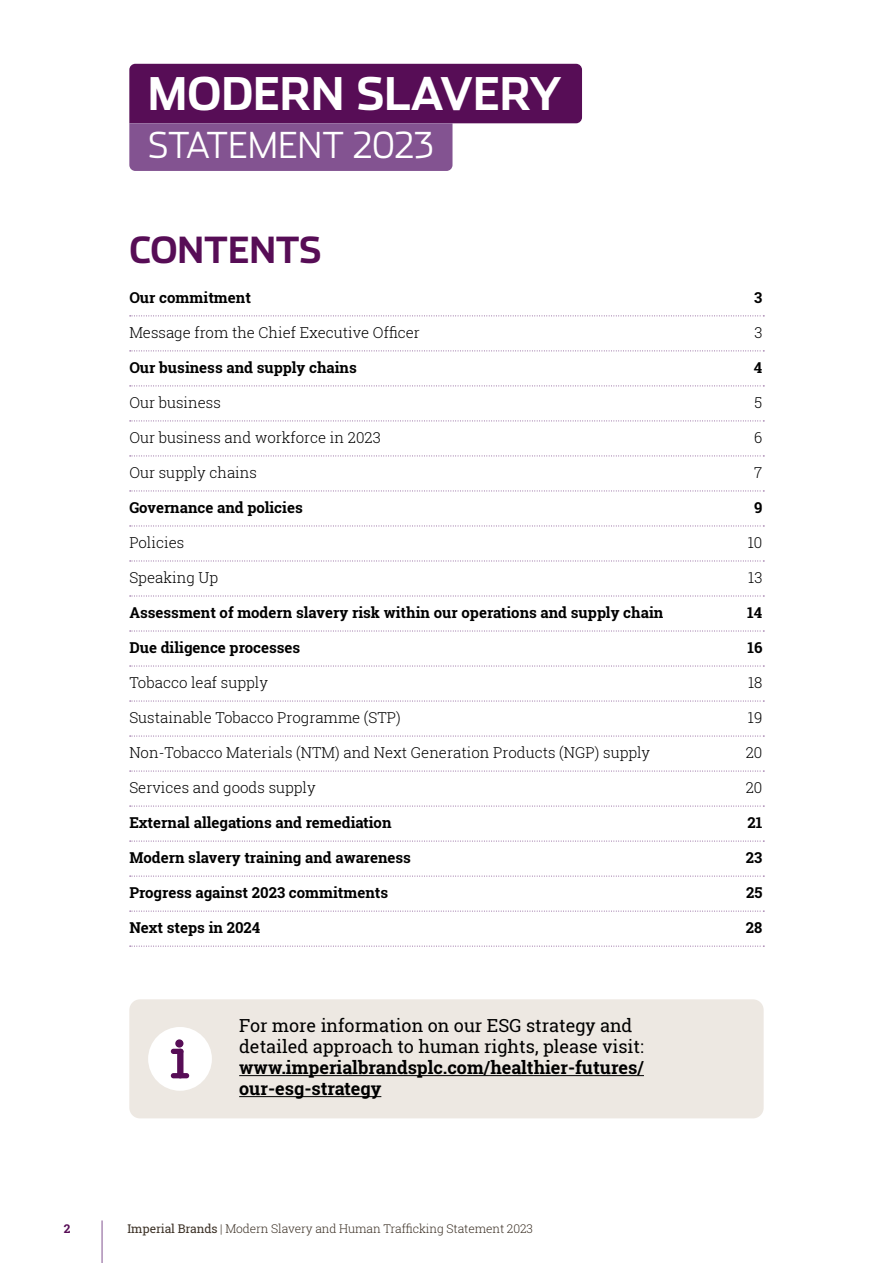
<style>
.page{position:relative;width:893px;height:1263px;background:#fff}
.page>*{position:absolute;margin:0;border:0;box-sizing:border-box;transform-origin:0 0}
.t1{font:700 45px "Stainless";color:#fff}
.t2{font:300 36px "Stainless";color:#fff}
.t3{font:700 36px "Stainless";color:#570d56}
.t4{font:18px/21px "Roboto Slab";color:#000}
.t5{font:700 18px/21px "Roboto Slab";color:#000}
.t6{font:700 15px "Roboto Slab";color:#000}
.t7{font:300 15px "Roboto Slab";color:#000}
.t8{font:300 12px "Roboto Slab";letter-spacing:-.01em;color:#3c3126}
.t9{font:700 12px "Roboto Slab";color:#570d56}
.s1{font-weight:400}
</style>
<div class="page">
<svg style="left:130px;top:315px;width:634px;height:1px"></svg>
<svg style="left:130px;top:350px;width:634px;height:1px"></svg>
<svg style="left:130px;top:386px;width:634px;height:1px"></svg>
<svg style="left:130px;top:421px;width:634px;height:1px"></svg>
<svg style="left:130px;top:456px;width:634px;height:1px"></svg>
<svg style="left:130px;top:491px;width:634px;height:1px"></svg>
<svg style="left:130px;top:526px;width:634px;height:1px"></svg>
<svg style="left:130px;top:561px;width:634px;height:1px"></svg>
<svg style="left:130px;top:596px;width:634px;height:1px"></svg>
<svg style="left:130px;top:631px;width:634px;height:1px"></svg>
<svg style="left:130px;top:666px;width:634px;height:1px"></svg>
<svg style="left:130px;top:701px;width:634px;height:1px"></svg>
<svg style="left:130px;top:736px;width:634px;height:1px"></svg>
<svg style="left:130px;top:771px;width:634px;height:1px"></svg>
<svg style="left:130px;top:806px;width:634px;height:1px"></svg>
<svg style="left:130px;top:841px;width:634px;height:1px"></svg>
<svg style="left:130px;top:876px;width:634px;height:1px"></svg>
<svg style="left:130px;top:911px;width:634px;height:1px"></svg>
<svg style="left:130px;top:946px;width:634px;height:1px"></svg>
<div style="left:129px;top:999px;width:635px;height:119px;background:#ede8e2;border-radius:11px"></div>
<hr style="left:239px;top:1075px;width:405px;height:1px;background:#000">
<hr style="left:239px;top:1096px;width:142px;height:1px;background:#000">
<div style="left:148px;top:1027px;width:64px;height:64px;background:#fff;border-radius:50%"></div>
<div style="left:171px;top:1049px;width:12px;height:5px;background:#570d56;border-radius:3px"></div>
<div style="left:177px;top:1049px;width:6px;height:29px;background:#570d56;border-radius:3px"></div>
<div style="left:171px;top:1073px;width:18px;height:5px;background:#570d56;border-radius:3px"></div>
<div style="left:175px;top:1039px;width:8px;height:8px;background:#570d56;border-radius:50%"></div>
<svg style="left:129px;top:64px;width:453px;height:107px;background:#7b437e"></svg>
<hr style="left:102px;top:1220px;width:1px;height:43px;background:#835391">
<h1 class="t1" style="left:148px;top:67px;width:415px">MODERN SLAVERY</h1>
<h2 class="t2" style="left:148px;top:124px;width:287px">STATEMENT 2023</h2>
<h2 class="t3" style="left:129px;top:228px;width:194px">CONTENTS</h2>
<p class="t6" style="left:129px;top:287px;width:123px">Our commitment</p>
<p class="t6" style="left:754px;top:287px;width:10px">3</p>
<p class="t7" style="left:129px;top:322px;width:292px">Message from the Chief Executive Officer</p>
<p class="t7" style="left:754px;top:322px;width:10px">3</p>
<p class="t6" style="left:129px;top:357px;width:229px">Our business and supply chains</p>
<p class="t6" style="left:754px;top:357px;width:10px">4</p>
<p class="t7" style="left:129px;top:392px;width:93px">Our business</p>
<p class="t7" style="left:755px;top:392px;width:9px">5</p>
<p class="t7" style="left:129px;top:427px;width:253px">Our business and workforce in 2023</p>
<p class="t7" style="left:754px;top:427px;width:10px">6</p>
<p class="t7" style="left:129px;top:462px;width:129px">Our supply chains</p>
<p class="t7" style="left:754px;top:462px;width:10px">7</p>
<p class="t6" style="left:129px;top:497px;width:175px">Governance and policies</p>
<p class="t6" style="left:754px;top:497px;width:10px">9</p>
<p class="t7" style="left:129px;top:532px;width:56px">Policies</p>
<p class="t7" style="left:748px;top:532px;width:16px">10</p>
<p class="t7" style="left:129px;top:567px;width:90px">Speaking Up</p>
<p class="t7" style="left:748px;top:567px;width:16px">13</p>
<p class="t6" style="left:129px;top:602px;width:535px">Assessment of modern slavery risk within our operations and supply chain</p>
<p class="t6" style="left:747px;top:602px;width:17px">14</p>
<p class="t6" style="left:129px;top:637px;width:173px">Due diligence processes</p>
<p class="t6" style="left:747px;top:637px;width:17px">16</p>
<p class="t7" style="left:129px;top:672px;width:140px">Tobacco leaf supply</p>
<p class="t7" style="left:748px;top:672px;width:16px">18</p>
<p class="t7" style="left:129px;top:707px;width:273px">Sustainable Tobacco Programme (STP)</p>
<p class="t7" style="left:748px;top:707px;width:16px">19</p>
<p class="t7" style="left:129px;top:742px;width:522px">Non-Tobacco Materials (NTM) and Next Generation Products (NGP) supply</p>
<p class="t7" style="left:746px;top:742px;width:18px">20</p>
<p class="t7" style="left:129px;top:777px;width:188px">Services and goods supply</p>
<p class="t7" style="left:746px;top:777px;width:18px">20</p>
<p class="t6" style="left:129px;top:812px;width:264px">External allegations and remediation</p>
<p class="t6" style="left:747px;top:812px;width:16px">21</p>
<p class="t6" style="left:129px;top:847px;width:283px">Modern slavery training and awareness</p>
<p class="t6" style="left:746px;top:847px;width:18px">23</p>
<p class="t6" style="left:129px;top:882px;width:260px">Progress against 2023 commitments</p>
<p class="t6" style="left:746px;top:882px;width:18px">25</p>
<p class="t6" style="left:129px;top:917px;width:132px">Next steps in 2024</p>
<p class="t6" style="left:746px;top:917px;width:18px">28</p>
<p class="t4" style="left:239px;top:1015px;width:406px">For more information on our ESG strategy and detailed approach to human rights, please visit:</p>
<p class="t5" style="left:239px;top:1057px;width:406px">www.imperialbrandsplc.com/healthier-futures/ our-esg-strategy</p>
<p class="t9" style="left:64px;top:1220px;width:8px">2</p>
<p class="t8" style="left:128px;top:1220px;width:407px"><span class="s1">Imperial Brands</span> | Modern Slavery and Human Trafficking Statement 2023</p>
</div>
